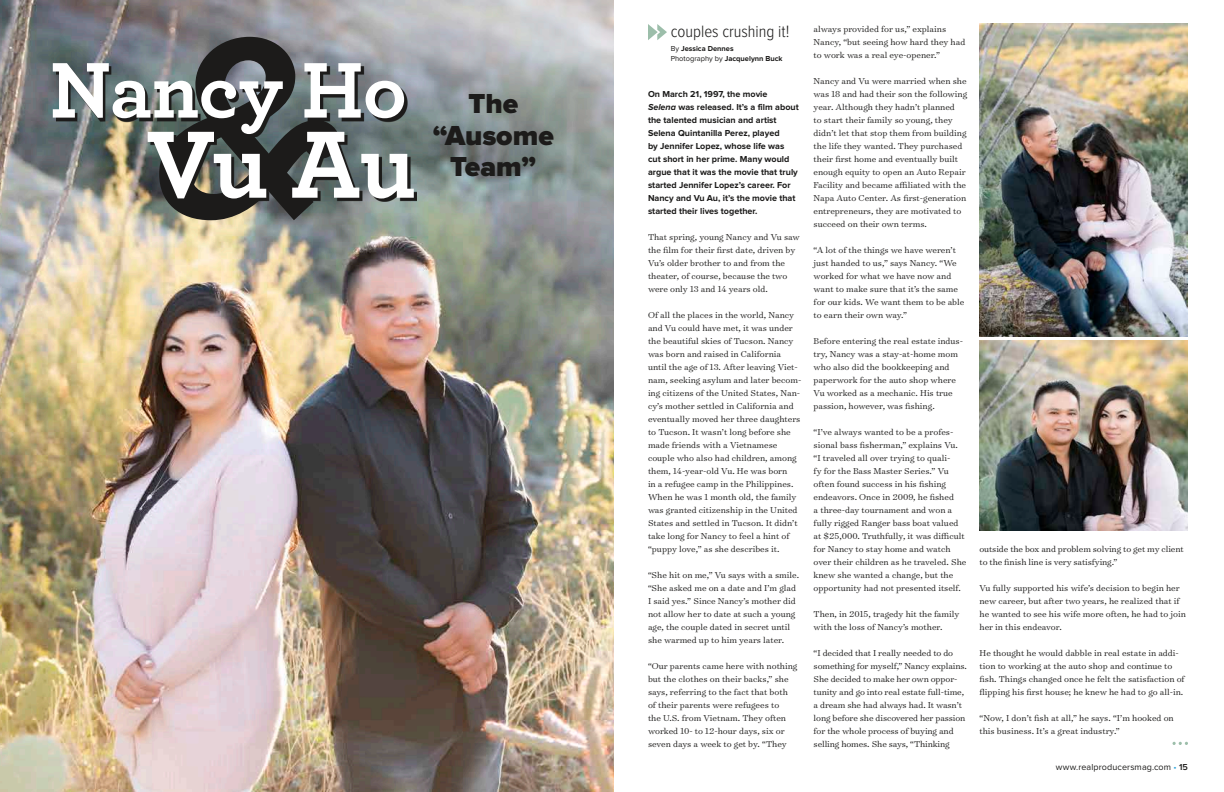
<style>
.page{position:relative;width:1224px;height:792px;background:#fff}
.page>*{position:absolute;margin:0;border:0;box-sizing:border-box;transform-origin:0 0}
.t1{font:italic 700 276.8px "Archer Pro";color:#1c1b1a}
.t2{font:700 100.2px "Archer Pro";color:#fff}
.t3{font:700 82.7px "Archer Pro";color:#fff}
.t4{font:900 28.5px/31.1px "Proxima Nova";color:#1c1b1a;text-align:center}
.t5{font:300 17px "Proxima Nova Cond";color:#1c1b1a}
.t6{font:300 9.8px/13px "Surveyor Text";color:#1c1b1a}
.t7{font:700 9px/13px "Proxima Nova";color:#1c1b1a}
.t8{font:9px "Proxima Nova";letter-spacing:.01em;color:#1c1b1a}
.t9{font:700 7.5px/10px "Proxima Nova";color:#1c1b1a}
.s1{font-weight:400}
.s2{font-style:italic}
.s3{color:#2ea5dc}
.s4{font-weight:600}
</style>
<div class="page">
<img style="left:0;top:0;width:613px;height:792px">
<svg style="left:56px;top:66px;width:351px;height:71px;background:#576060"></svg>
<svg style="left:151px;top:135px;width:266px;height:67px;background:#4c5350"></svg>
<svg style="left:648px;top:24px;width:19px;height:16px"></svg>
<img style="left:980px;top:341px;width:208px;height:189px">
<img style="left:979px;top:24px;width:209px;height:313px">
<svg style="left:1173px;top:742px;width:15px;height:3px"></svg>
<h1 class="t1" style="left:153px;top:-95px;width:185px">&amp;</h1>
<h3 class="t3" style="left:50px;top:25px;width:359px">Nancy Ho</h3>
<h2 class="t2" style="left:146px;top:85px;width:272px">Vu Au</h2>
<h3 class="t4" style="left:433px;top:90px;width:123px">The “Ausome<br>Team”</h3>
<h3 class="t5" style="left:671px;top:24px;width:120px">couples crushing it!</h3>
<p class="t9" style="left:671px;top:44px;width:113px"><span class="s1">By</span> Jessica Dennes<br><span class="s1">Photography by</span> Jacquelynn Buck</p>
<p class="t7" style="left:648px;top:88px;width:152px">On March 21, 1997, the movie<br><span class="s2">Selena</span> was released. It’s a film about the talented musician and artist Selena Quintanilla Perez, played<br>by Jennifer Lopez, whose life was cut short in her prime. Many would argue that it was the movie that truly started Jennifer Lopez’s career. For Nancy and Vu Au, it’s the movie that started their lives together.</p>
<p class="t6" style="left:648px;top:230px;width:153px">That spring, young Nancy and Vu saw the film for their first date, driven by Vu’s older brother to and from the theater, of course, because the two were only 13 and 14 years old.</p>
<p class="t6" style="left:648px;top:308px;width:155px">Of all the places in the world, Nancy and Vu could have met, it was under the beautiful skies of Tucson. Nancy was born and raised in California until the age of 13. After leaving Viet&shy;nam, seeking asylum and later becom&shy;ing citizens of the United States, Nan&shy;cy’s mother settled in California and eventually moved her three daughters to Tucson. It wasn’t long before she made friends with a Vietnamese couple who also had children, among them, 14-year-old Vu. He was born<br>in a refugee camp in the Philippines.<br>When he was 1 month old, the family was granted citizenship in the United States and settled in Tucson. It didn’t take long for Nancy to feel a hint of “puppy love,” as she describes it.</p>
<p class="t6" style="left:648px;top:568px;width:153px">“She hit on me,” Vu says with a smile. “She asked me on a date and I’m glad I said yes.” Since Nancy’s mother did not allow her to date at such a young age, the couple dated in secret until she warmed up to him years later.</p>
<p class="t6" style="left:648px;top:659px;width:151px">“Our parents came here with nothing but the clothes on their backs,” she says, referring to the fact that both of their parents were refugees to<br>the U.S. from Vietnam. They often worked 10- to 12-hour days, six or seven days a week to get by. “They</p>
<p class="t6" style="left:814px;top:22px;width:153px">always provided for us,” explains<br>Nancy, “but seeing how hard they had to work was a real eye-opener.”</p>
<p class="t6" style="left:814px;top:74px;width:155px">Nancy and Vu were married when she was 18 and had their son the following year. Although they hadn’t planned<br>to start their family so young, they didn’t let that stop them from building the life they wanted. They purchased their first home and eventually built enough equity to open an Auto Repair Facility and became affiliated with the Napa Auto Center. As first-generation entrepreneurs, they are motivated to succeed on their own terms.</p>
<p class="t6" style="left:814px;top:243px;width:152px">“A lot of the things we have weren’t just handed to us,” says Nancy. “We worked for what we have now and want to make sure that it’s the same for our kids. We want them to be able to earn their own way.”</p>
<p class="t6" style="left:814px;top:334px;width:151px">Before entering the real estate indus&shy;try, Nancy was a stay-at-home mom who also did the bookkeeping and paperwork for the auto shop where Vu worked as a mechanic. His true passion, however, was fishing.</p>
<p class="t6" style="left:814px;top:425px;width:154px">“I’ve always wanted to be a profes&shy;sional bass fisherman,” explains Vu. “I traveled all over trying to quali-<br>fy for the Bass Master Series.” Vu often found success in his fishing endeavors. Once in 2009, he fished<br>a three-day tournament and won a fully rigged Ranger bass boat valued at $25,000. Truthfully, it was difficult for Nancy to stay home and watch over their children as he traveled. She knew she wanted a change, but the opportunity had not presented itself.</p>
<p class="t6" style="left:814px;top:607px;width:147px">Then, in 2015, tragedy hit the family with the loss of Nancy’s mother.</p>
<p class="t6" style="left:814px;top:646px;width:155px">“I decided that I really needed to do something for myself,” Nancy explains.<br>She decided to make her own oppor&shy;tunity and go into real estate full-time, a dream she had always had. It wasn’t long before she discovered her passion for the whole process of buying and selling homes. She says, “Thinking</p>
<p class="t6" style="left:979px;top:542px;width:206px">outside the box and problem solving to get my client to the finish line is very satisfying.”</p>
<p class="t6" style="left:979px;top:581px;width:208px">Vu fully supported his wife’s decision to begin her new career, but after two years, he realized that if he wanted to see his wife more often, he had to join her in this endeavor.</p>
<p class="t6" style="left:979px;top:646px;width:207px">He thought he would dabble in real estate in addi&shy;tion to working at the auto shop and continue to fish. Things changed once he felt the satisfaction of flipping his first house; he knew he had to go all-in.</p>
<p class="t6" style="left:979px;top:711px;width:196px">“Now, I don’t fish at all,” he says. “I’m hooked on this business. It’s a great industry.”</p>
<p class="t8" style="left:1056px;top:762px;width:134px">www.realproducersmag.com <span class="s3">•</span> <span class="s4">15</span></p>
</div>
